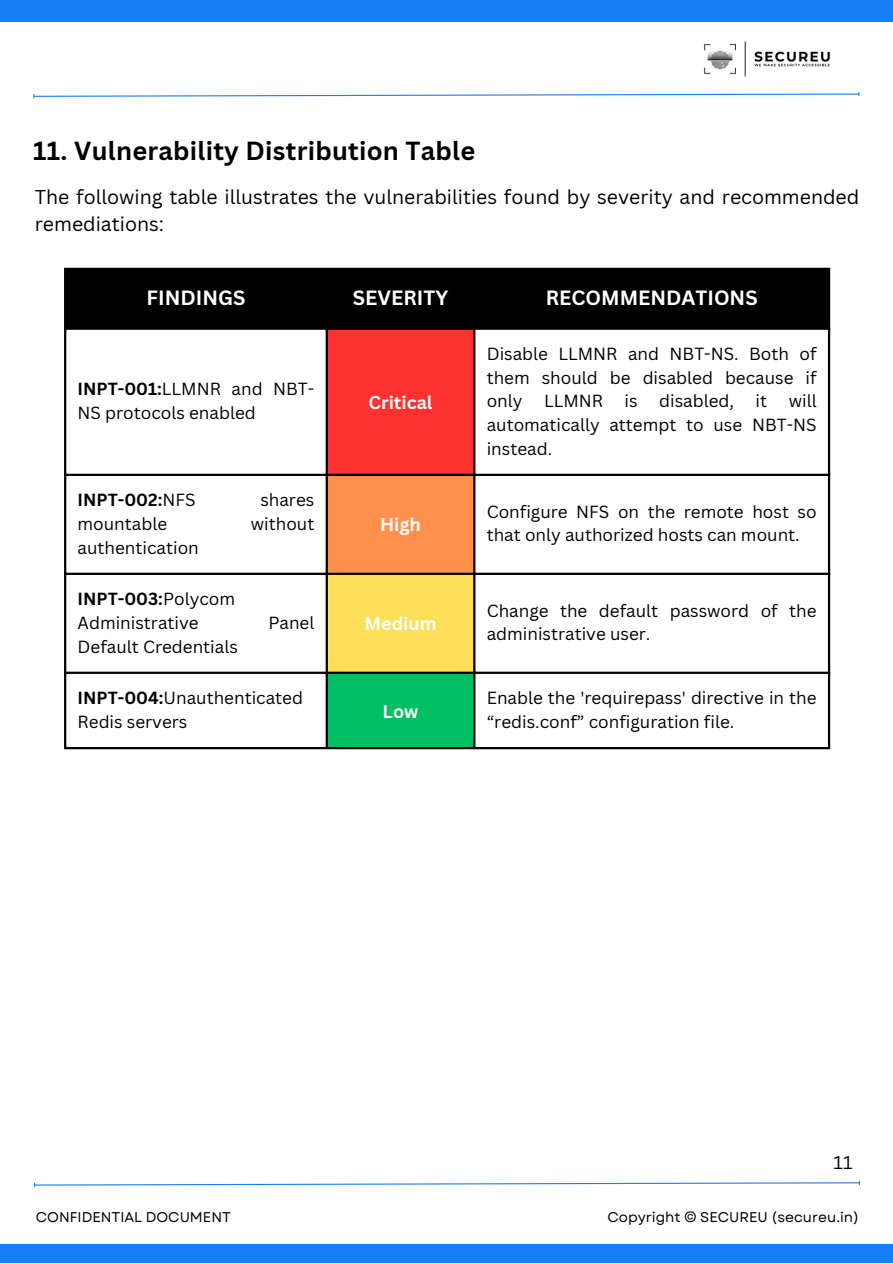
<style>
.page{position:relative;width:893px;height:1264px;background:#fff}
.page>*{position:absolute;margin:0;border:0;box-sizing:border-box;transform-origin:0 0}
.t1{font:700 25.5px "Canva Sans";letter-spacing:.01em;color:#000}
.t2{font:700 20.1px "Canva Sans";color:#fff}
.t3{font:19.5px/27px "Canva Sans";color:#000}
.t4{font:700 18px "Canva Sans";color:#fff}
.t5{font:18px "Canva Sans";color:#000}
.t6{font:17.1px/23.5px "Canva Sans";color:#000}
.t7{font:700 17.1px "Canva Sans";color:#000}
.t8{font:14.1px "Garet";color:#000}
.s1{font-weight:700}
.s2{font-weight:400}
</style>
<div class="page">
<div style="left:0;top:0;width:892px;height:22px;background:#187ef6"></div>
<div style="left:0;top:1243px;width:892px;height:19px;background:#187ef6"></div>
<img style="left:704px;top:41px;width:126px;height:36px">
<svg style="left:33px;top:92px;width:826px;height:6px"></svg>
<svg style="left:34px;top:1181px;width:826px;height:5px"></svg>
<div style="left:66px;top:270px;width:761px;height:57px;background:#000"></div>
<div style="left:326px;top:328px;width:148px;height:147px;background:#ff3131"></div>
<div style="left:326px;top:474px;width:148px;height:100px;background:#ff914d"></div>
<div style="left:326px;top:573px;width:148px;height:100px;background:#ffde59"></div>
<div style="left:326px;top:672px;width:148px;height:76px;background:#00bf63"></div>
<hr style="left:64px;top:270px;width:2px;height:477px;background:#000">
<hr style="left:325px;top:270px;width:3px;height:477px;background:#000">
<hr style="left:473px;top:270px;width:2px;height:477px;background:#000">
<hr style="left:827px;top:270px;width:3px;height:477px;background:#000">
<hr style="left:64px;top:268px;width:766px;height:2px;background:#000">
<hr style="left:64px;top:327px;width:766px;height:3px;background:#000">
<hr style="left:64px;top:474px;width:766px;height:2px;background:#000">
<hr style="left:64px;top:572px;width:766px;height:3px;background:#000">
<hr style="left:64px;top:671px;width:766px;height:3px;background:#000">
<hr style="left:64px;top:747px;width:766px;height:2px;background:#000">
<p class="t1" style="left:33px;top:133px;width:443px">11. Vulnerability Distribution Table</p>
<p class="t3" style="left:35px;top:183px;width:825px">The following table illustrates the vulnerabilities found by severity and recommended remediations:</p>
<p class="t2" style="left:146px;top:283px;width:100px">FINDINGS</p>
<p class="t2" style="left:353px;top:283px;width:97px">SEVERITY</p>
<p class="t2" style="left:545px;top:283px;width:213px">RECOMMENDATIONS</p>
<p class="t6" style="left:78px;top:376px;width:238px"><span class="s1">INPT-001:</span>LLMNR and NBT-<br>NS protocols enabled</p>
<p class="t7" style="left:78px;top:488px;width:119px">INPT-002:<span class="s2">NFS</span></p>
<p class="t6" style="left:260px;top:488px;width:56px">shares</p>
<p class="t6" style="left:78px;top:511px;width:91px">mountable</p>
<p class="t6" style="left:251px;top:511px;width:65px">without</p>
<p class="t6" style="left:78px;top:535px;width:123px">authentication</p>
<p class="t6" style="left:78px;top:587px;width:159px"><span class="s1">INPT-003:</span>Polycom<br>Administrative</p>
<p class="t6" style="left:78px;top:634px;width:162px">Default Credentials</p>
<p class="t6" style="left:268px;top:610px;width:47px">Panel</p>
<p class="t6" style="left:78px;top:686px;width:227px"><span class="s1">INPT-004:</span>Unauthenticated<br>Redis servers</p>
<p class="t4" style="left:368px;top:389px;width:65px">Critical</p>
<p class="t4" style="left:380px;top:512px;width:42px">High</p>
<p class="t4" style="left:364px;top:611px;width:73px">Medium</p>
<p class="t4" style="left:382px;top:698px;width:37px">Low</p>
<p class="t6" style="left:486px;top:342px;width:331px;text-align:justify">Disable LLMNR and NBT-NS. Both of them should be disabled because if only</p>
<p class="t6" style="left:486px;top:389px;width:331px;text-align:justify;text-indent:302px">will automatically attempt to use NBT-NS instead.</p>
<p class="t6" style="left:544px;top:389px;width:61px">LLMNR</p>
<p class="t6" style="left:624px;top:389px;width:15px">is</p>
<p class="t6" style="left:659px;top:389px;width:76px">disabled,</p>
<p class="t6" style="left:755px;top:389px;width:13px">it</p>
<p class="t6" style="left:486px;top:499px;width:331px">Configure NFS on the remote host so that only authorized hosts can mount.</p>
<p class="t6" style="left:486px;top:598px;width:331px">Change the default password of the administrative user.</p>
<p class="t6" style="left:486px;top:686px;width:331px">Enable the 'requirepass' directive in the “redis.conf” configuration file.</p>
<p class="t5" style="left:833px;top:1149px;width:21px">11</p>
<p class="t8" style="left:36px;top:1207px;width:197px">CONFIDENTIAL DOCUMENT</p>
<p class="t8" style="left:607px;top:1207px;width:253px">Copyright © SECUREU (secureu.in)</p>
</div>
